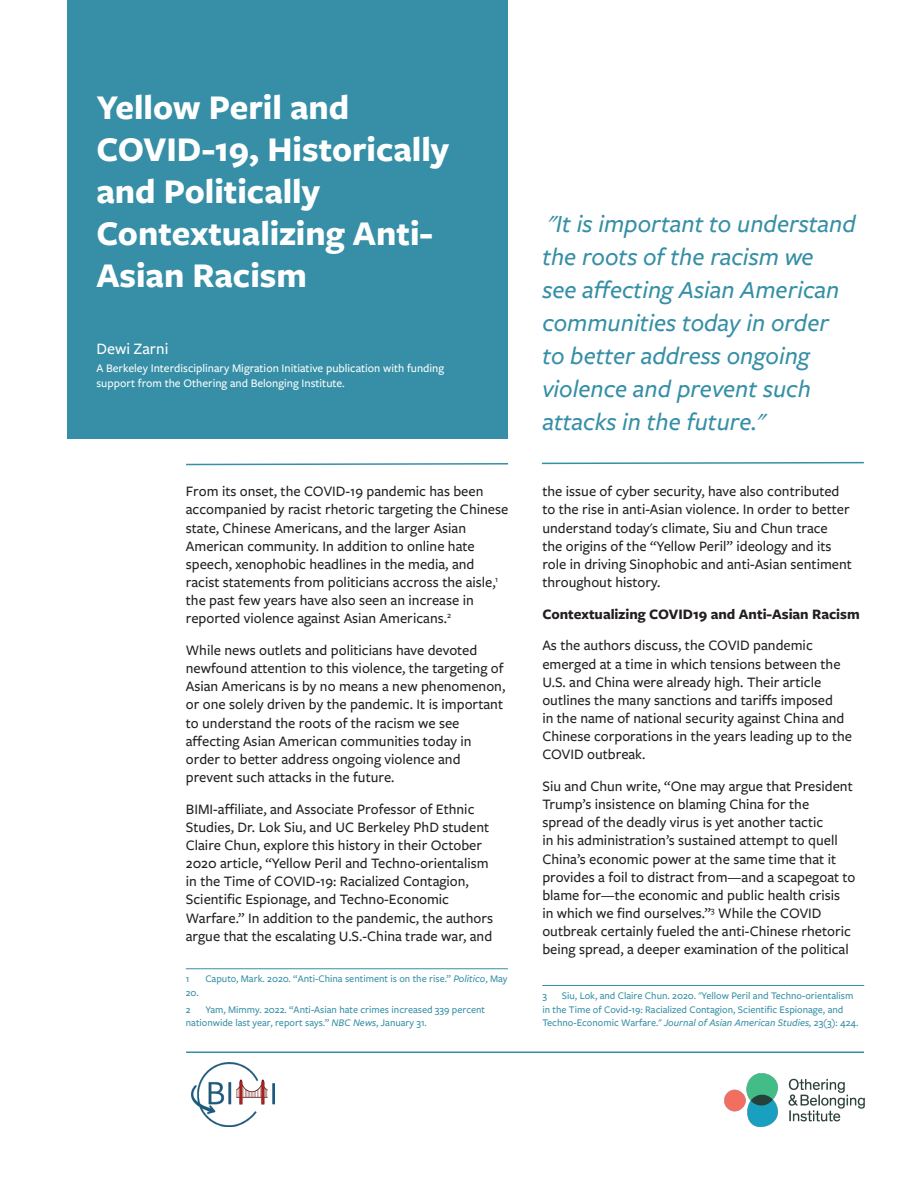
<style>
.page{position:relative;width:918px;height:1188px;background:#fff}
.page>*{position:absolute;margin:0;border:0;box-sizing:border-box;transform-origin:0 0}
.t1{font:700 36px/42px "Freight Sans Pro";color:#fff}
.footnote{font:italic 500 25.5px/33px "Freight Sans Pro";color:#368fa6}
.t2{font:500 16.5px "Freight Sans Pro";color:#fff}
.t3{font:500 15px/18.1px "Freight Sans Pro";color:#231f20}
.t4{font:700 15px "Freight Sans Pro";color:#231f20}
.footnote-2{font:500 12px/15px "Freight Sans Pro";color:#fff}
.footnote-3{font:500 10.5px/13.5px "Freight Sans Pro";color:#368fa6}
.s1{font-style:italic}
</style>
<div class="page">
<div style="left:68px;top:0;width:440px;height:438px;background:#368fa6"></div>
<svg style="left:186px;top:463px;width:323px;height:3px"></svg>
<svg style="left:541px;top:461px;width:323px;height:4px"></svg>
<hr style="left:186px;top:1052px;width:678px;height:1px;background:#368fa6">
<img style="left:192px;top:1063px;width:82px;height:63px">
<hr style="left:186px;top:968px;width:322px;height:1px;background:#368fa6">
<hr style="left:542px;top:985px;width:322px;height:1px;background:#368fa6">
<img style="left:725px;top:1073px;width:139px;height:53px">
<p class="t1" style="left:96px;top:85px;width:354px">Yellow Peril and<br>COVID-19, Historically and Politically<br>Contextualizing Anti-<br>Asian Racism</p>
<p class="t2" style="left:96px;top:338px;width:74px">Dewi Zarni</p>
<p class="footnote-2" style="left:96px;top:360px;width:349px">A Berkeley Interdisciplinary Migration Initiative publication with funding support from the Othering and Belonging Institute.</p>
<p class="t3" style="left:186px;top:482px;width:324px">From its onset, the COVID-19 pandemic has been accompanied by racist rhetoric targeting the Chinese state, Chinese Americans, and the larger Asian American community. In addition to online hate speech, xenophobic headlines in the media, and racist statements from politicians accross the aisle,<sup>1 </sup>the past few years have also seen an increase in reported violence against Asian Americans.<sup>2</sup></p>
<p class="t3" style="left:186px;top:640px;width:321px">While news outlets and politicians have devoted newfound attention to this violence, the targeting of Asian Americans is by no means a new phenomenon, or one solely driven by the pandemic. It is important to understand the roots of the racism we see affecting Asian American communities today in order to better address ongoing violence and prevent such attacks in the future.</p>
<p class="t3" style="left:186px;top:799px;width:309px">BIMI-affiliate, and Associate Professor of Ethnic Studies, Dr. Lok Siu, and UC Berkeley PhD student Claire Chun, explore this history in their October 2020 article, “Yellow Peril and Techno-orientalism in the Time of COVID-19: Racialized Contagion, Scientific Espionage, and Techno-Economic Warfare.” In addition to the pandemic, the authors argue that the escalating U.S.-China trade war, and</p>
<p class="footnote-3" style="left:186px;top:972px;width:5px">1</p>
<p class="footnote-3" style="left:205px;top:972px;width:304px">Caputo, Mark. 2020. “Anti-China sentiment is on the rise.” <span class="s1">Politico</span>, May</p>
<p class="footnote-3" style="left:186px;top:985px;width:14px">20.</p>
<p class="footnote-3" style="left:186px;top:1002px;width:6px">2</p>
<p class="footnote-3" style="left:186px;top:1002px;width:301px;text-indent:19px">Yam, Mimmy. 2022. “Anti-Asian hate crimes increased 339 percent nationwide last year, report says.” <span class="s1">NBC News</span>, January 31.</p>
<p class="footnote" style="left:542px;top:207px;width:315px">"It is important to understand the roots of the racism we<br>see affecting Asian American communities today in order to better address ongoing violence and prevent such attacks in the future."</p>
<p class="t3" style="left:542px;top:482px;width:311px">the issue of cyber security, have also contributed to the rise in anti-Asian violence. In order to better understand today's climate, Siu and Chun trace<br>the origins of the “Yellow Peril” ideology and its role in driving Sinophobic and anti-Asian sentiment throughout history.</p>
<p class="t4" style="left:542px;top:603px;width:319px">Contextualizing COVID19 and Anti-Asian Racism</p>
<p class="t3" style="left:542px;top:636px;width:311px">As the authors discuss, the COVID pandemic emerged at a time in which tensions between the U.S. and China were already high. Their article outlines the many sanctions and tariffs imposed<br>in the name of national security against China and Chinese corporations in the years leading up to the COVID outbreak.</p>
<p class="t3" style="left:542px;top:776px;width:315px">Siu and Chun write, “One may argue that President Trump’s insistence on blaming China for the<br>spread of the deadly virus is yet another tactic<br>in his administration’s sustained attempt to quell China’s economic power at the same time that it provides a foil to distract from—and a scapegoat to blame for—the economic and public health crisis<br>in which we find ourselves.”<sup>3</sup> While the COVID outbreak certainly fueled the anti-Chinese rhetoric being spread, a deeper examination of the political</p>
<p class="footnote-3" style="left:542px;top:988px;width:6px">3</p>
<p class="footnote-3" style="left:542px;top:988px;width:318px;text-indent:19px">Siu, Lok, and Claire Chun. 2020. "Yellow Peril and Techno-orientalism in the Time of Covid-19: Racialized Contagion, Scientific Espionage, and<br>Techno-Economic Warfare." <span class="s1">Journal of Asian American Studies,</span> 23(3): 424.</p>
</div>
